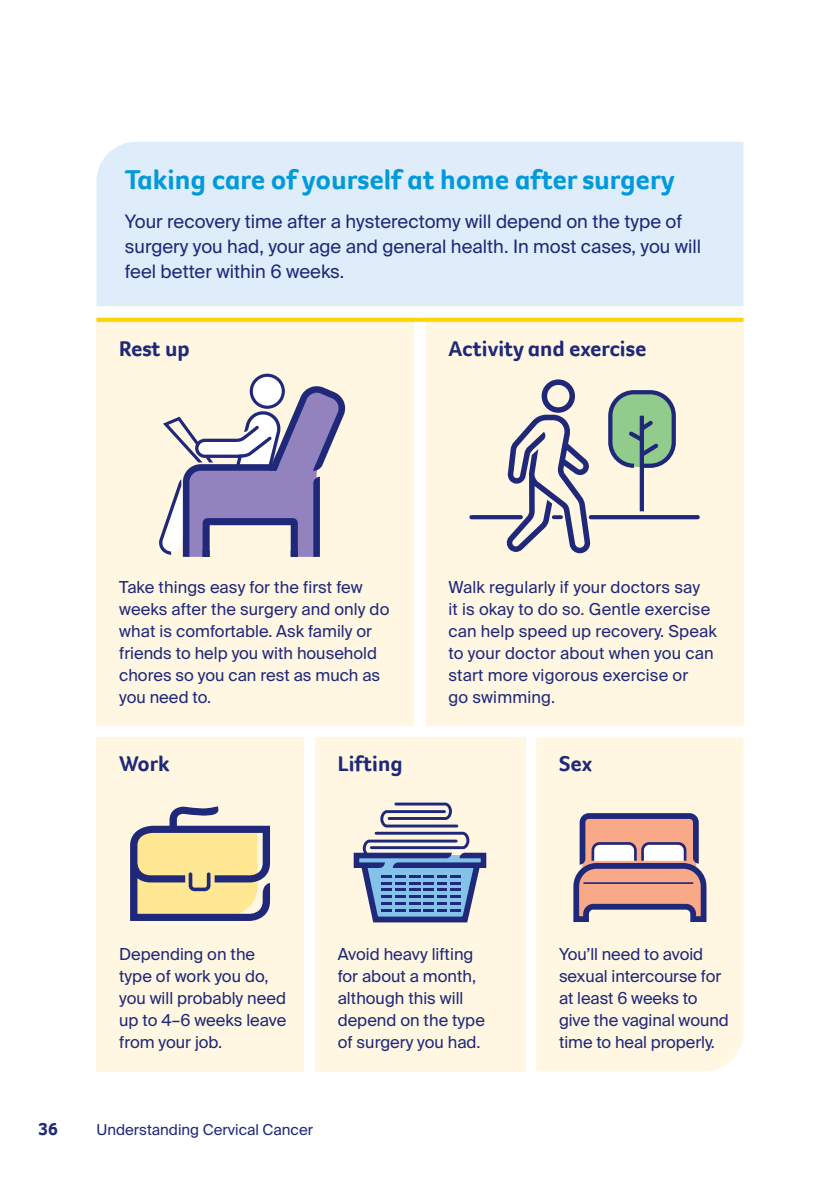
<style>
.page{position:relative;width:840px;height:1191px;background:#fff}
.page>*{position:absolute;margin:0;border:0;box-sizing:border-box;transform-origin:0 0}
.t1{font:700 28px "Foco CC";color:#0099da}
.t2{font:700 22px "Foco CC";color:#1f2879}
.t3{font:18.4px/25px "Suisse Intl";color:#1f2879}
.t4{font:700 18px "Foco CC";color:#1f2879}
.t5{font:16.4px/22px "Suisse Intl";color:#1f2879}
.t6{font:15px "Suisse Intl";color:#1f2879}
</style>
<div class="page">
<div style="left:425px;top:317px;width:318px;height:409px;background:#fff7e2"></div>
<div style="left:96px;top:317px;width:318px;height:409px;background:#fff7e2"></div>
<div style="left:96px;top:142px;width:647px;height:164px;background:#dfecf9"></div>
<svg style="left:96px;top:318px;width:647px;height:4px;fill:#ffd400"></svg>
<div style="left:315px;top:737px;width:209px;height:334px;background:#fff7e2"></div>
<svg style="left:353px;top:802px;width:133px;height:121px"></svg>
<div style="left:536px;top:737px;width:207px;height:334px;background:#fff7e2"></div>
<svg style="left:573px;top:813px;width:133px;height:109px"></svg>
<div style="left:96px;top:737px;width:207px;height:334px;background:#fff7e2"></div>
<svg style="left:130px;top:806px;width:140px;height:115px"></svg>
<svg style="left:159px;top:374px;width:186px;height:183px"></svg>
<svg style="left:469px;top:379px;width:231px;height:174px"></svg>
<h1 class="t1" style="left:125px;top:161px;width:551px">Taking care of yourself at home after surgery</h1>
<p class="t3" style="left:125px;top:209px;width:577px">Your recovery time after a hysterectomy will depend on the type of surgery you had, your age and general health. In most cases, you will feel better within 6 weeks.</p>
<h2 class="t2" style="left:119px;top:334px;width:72px">Rest up</h2>
<h2 class="t2" style="left:448px;top:334px;width:199px">Activity and exercise</h2>
<p class="t5" style="left:119px;top:576px;width:271px">Take things easy for the first few weeks after the surgery and only do what is comfortable. Ask family or friends to help you with household chores so you can rest as much as you need to.</p>
<p class="t5" style="left:448px;top:576px;width:270px">Walk regularly if your doctors say<br>it is okay to do so. Gentle exercise can help speed up recovery. Speak to your doctor about when you can start more vigorous exercise or<br>go swimming.</p>
<h2 class="t2" style="left:119px;top:749px;width:52px">Work</h2>
<h2 class="t2" style="left:337px;top:749px;width:66px">Lifting</h2>
<p class="t5" style="left:119px;top:943px;width:168px">Depending on the type of work you do, you will probably need up to 4–6 weeks leave from your job.</p>
<p class="t5" style="left:337px;top:943px;width:149px">Avoid heavy lifting for about a month, although this will depend on the type of surgery you had.</p>
<p class="t4" style="left:38px;top:1117px;width:21px">36</p>
<p class="t6" style="left:96px;top:1121px;width:218px">Understanding Cervical Cancer</p>
<h2 class="t2" style="left:558px;top:749px;width:35px">Sex</h2>
<p class="t5" style="left:558px;top:943px;width:171px">You’ll need to avoid sexual intercourse for at least 6 weeks to give the vaginal wound time to heal properly.</p>
</div>
